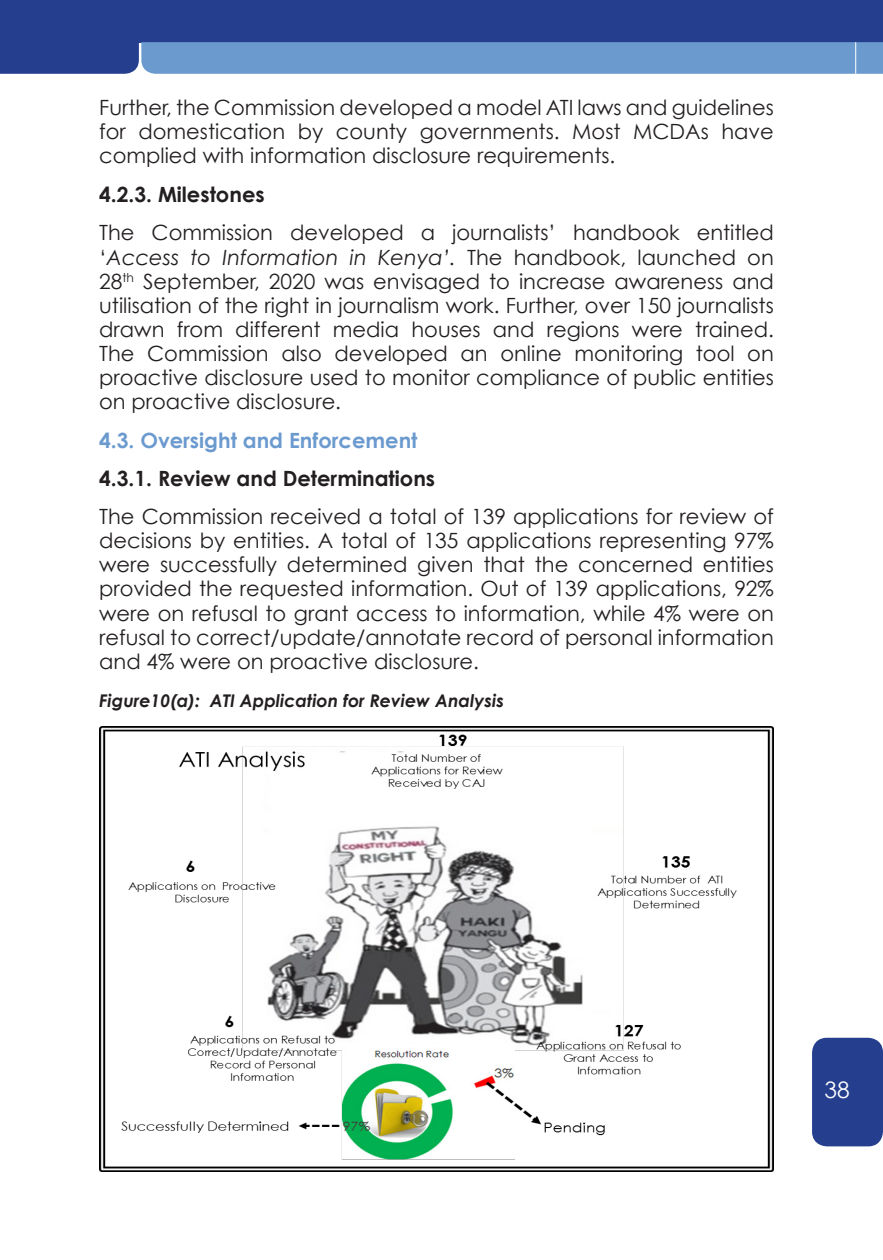
<style>
.page{position:relative;width:883px;height:1260px;background:#fff}
.page>*{position:absolute;margin:0;border:0;box-sizing:border-box;transform-origin:0 0}
.t1{font:22.75px "Century Gothic";color:#fff}
.t2{font:21px/24.2px "Century Gothic";color:#231f20;text-align:justify}
.List_Paragraph{font:700 21px "Century Gothic";color:#231f20}
.List_Paragraph-2{font:700 21px "Century Gothic";color:#6b9acf}
.t3{font:italic 700 17.5px "Century Gothic";color:#231f20}
.s1{font-style:italic}
</style>
<div class="page">
<div style="left:0;top:0;width:883px;height:42px;background:#253f8e"></div>
<svg style="left:0;top:42px;width:883px;height:32px;background:#618cc5"></svg>
<hr style="left:855px;top:42px;width:1px;height:32px;background:#fff">
<div style="left:812px;top:1038px;width:71px;height:108px;background:#253f8e;border-radius:15px"></div>
<img style="left:99px;top:726px;width:675px;height:445px">
<p class="t2" style="left:99px;top:95px;width:676px">Further, the Commission developed a model ATI laws and guidelines for domestication by county governments. Most MCDAs have complied with information disclosure requirements.</p>
<p class="List_Paragraph" style="left:99px;top:181px;width:167px">4.2.3. Milestones</p>
<p class="t2" style="left:99px;top:220px;width:676px">The Commission developed a journalists’ handbook entitled ‘<span class="s1">Access to Information in Kenya’.</span> The handbook, launched on 28<sup>th</sup> September, 2020 was envisaged to increase awareness and utilisation of the right in journalism work. Further, over 150 journalists drawn from different media houses and regions were trained.<br>The Commission also developed an online monitoring tool on proactive disclosure used to monitor compliance of public entities on proactive disclosure.</p>
<p class="List_Paragraph-2" style="left:99px;top:427px;width:320px">4.3. Oversight and Enforcement</p>
<p class="List_Paragraph" style="left:99px;top:465px;width:337px">4.3.1. Review and Determinations</p>
<p class="t2" style="left:99px;top:504px;width:676px">The Commission received a total of 139 applications for review of decisions by entities. A total of 135 applications representing 97% were successfully determined given that the concerned entities provided the requested information. Out of 139 applications, 92% were on refusal to grant access to information, while 4% were on refusal to correct/update/annotate record of personal information and 4% were on proactive disclosure.</p>
<p class="t3" style="left:99px;top:688px;width:406px">Figure10(a): ATI Application for Review Analysis</p>
<p class="t1" style="left:824px;top:1076px;width:27px">38</p>
</div>
